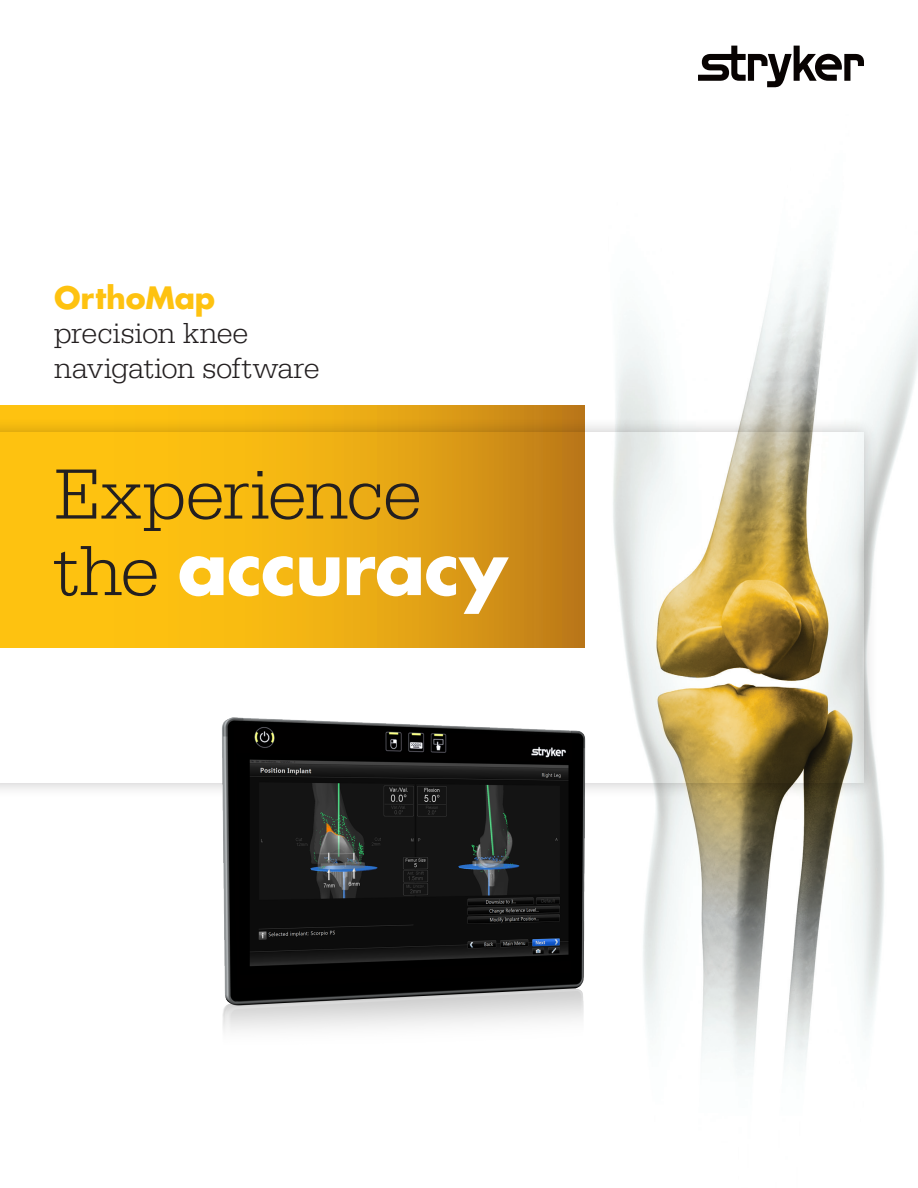
<style>
.page{position:relative;width:918px;height:1188px;background:#fff}
.page>*{position:absolute;margin:0;border:0;box-sizing:border-box;transform-origin:0 0}
.t1{font:700 73.5px "Futura Std";letter-spacing:-.01em;color:#fff}
.t2{font:300 73.5px "URW Egyptienne TOT";letter-spacing:-.02em;color:#231f20}
.t3{font:300 30px/34.5px "URW Egyptienne TOT";letter-spacing:-.015em;color:#231f20}
.t4{font:700 30px "Futura Std";letter-spacing:-.005em;color:#fec210}
.s1{font-family:"URW Egyptienne TOT";font-weight:300;color:#231f20}
</style>
<div class="page">
<svg style="left:0;top:405px;width:585px;height:243px;background:#eaac13"></svg>
<img style="left:179px;top:717px;width:406px;height:314px">
<svg style="left:698px;top:46px;width:166px;height:41px"></svg>
<img style="left:585px;top:244px;width:333px;height:829px">
<p class="t4" style="left:54px;top:278px;width:163px">OrthoMap</p>
<p class="t3" style="left:54px;top:317px;width:267px">precision knee navigation software</p>
<h1 class="t2" style="left:54px;top:451px;width:369px">Experience</h1>
<h1 class="t1" style="left:54px;top:519px;width:455px"><span class="s1">the</span> accuracy</h1>
</div>
